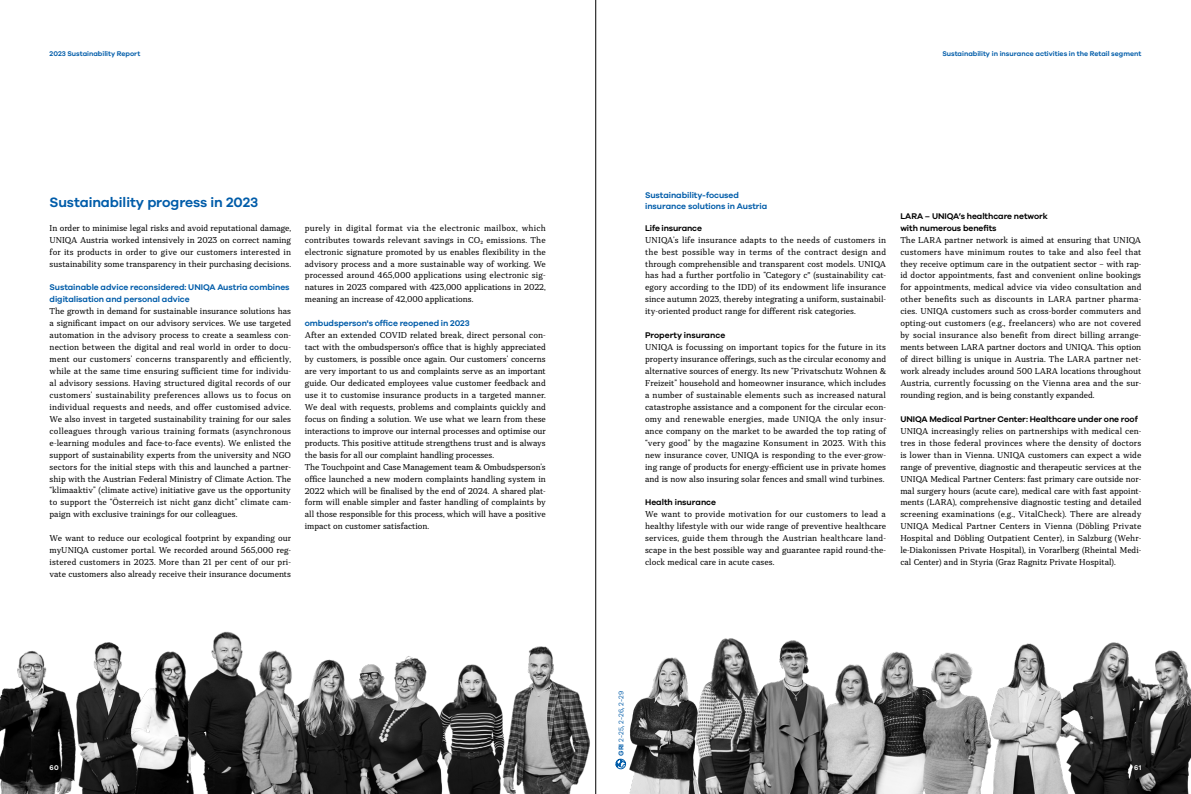
<style>
.page{position:relative;width:1191px;height:794px;background:#fff}
.page>*{position:absolute;margin:0;border:0;box-sizing:border-box;transform-origin:0 0}
.t1{font:600 14px "UNIQA Galano";letter-spacing:-.005em;color:#005ca9}
.t2{font:8.5px/11.9px "Rolleston Text";letter-spacing:-.005em;color:#000;text-align:justify}
.t3{font:600 8.5px/11.9px "UNIQA Galano";letter-spacing:-.005em;color:#005ca9}
.t4{font:600 8.5px/11.9px "UNIQA Galano";letter-spacing:-.005em;color:#000}
.t5{font:600 7px "UNIQA Galano";color:#005ca9}
.t6{font:7px "UNIQA Galano";color:#005ca9}
.t7{font:600 7px "UNIQA Galano";color:#fff}
.s1{font-weight:600}
</style>
<div class="page">
<img style="left:0;top:654px;width:24px;height:140px">
<img style="left:24px;top:651px;width:40px;height:143px">
<img style="left:64px;top:642px;width:115px;height:152px">
<img style="left:451px;top:674px;width:9px;height:120px">
<img style="left:629px;top:664px;width:31px;height:130px">
<img style="left:1114px;top:642px;width:77px;height:152px">
<img style="left:660px;top:638px;width:279px;height:156px">
<img style="left:179px;top:631px;width:272px;height:163px">
<img style="left:460px;top:623px;width:167px;height:171px">
<img style="left:939px;top:642px;width:175px;height:152px">
<hr style="left:595px;top:0;width:1px;height:794px;background:#000">
<svg style="left:615px;top:758px;width:11px;height:13px"></svg>
<p class="t5" style="left:50px;top:50px;width:92px">2023 Sustainability Report</p>
<p class="t5" style="left:942px;top:50px;width:200px">Sustainability in insurance activities in the Retail segment</p>
<h1 class="t1" style="left:50px;top:193px;width:210px">Sustainability progress in 2023</h1>
<p class="t2" style="left:50px;top:222px;width:243px">In order to minimise legal risks and avoid reputational damage, UNIQA Austria worked intensively in 2023 on correct naming for its products in order to give our customers interested in sustainability some transparency in their purchasing decisions.</p>
<p class="t3" style="left:50px;top:281px;width:241px">Sustainable advice reconsidered: UNIQA Austria combines digitalisation and personal advice</p>
<p class="t2" style="left:50px;top:305px;width:243px">The growth in demand for sustainable insurance solutions has a significant impact on our advisory services. We use targeted automation in the advisory process to create a seamless con&shy;nection between the digital and real world in order to docu&shy;ment our customers’ concerns transparently and efficiently, while at the same time ensuring sufficient time for individu&shy;al advisory sessions. Having structured digital records of our customers’ sustainability preferences allows us to focus on individual requests and needs, and offer customised advice.<br>We also invest in targeted sustainability training for our sales colleagues through various training formats (asynchronous e-learning modules and face-to-face events). We enlisted the support of sustainability experts from the university and NGO sectors for the initial steps with this and launched a partner&shy;ship with the Austrian Federal Ministry of Climate Action. The “klimaaktiv” (climate active) initiative gave us the opportunity to support the “Österreich ist nicht ganz dicht” climate cam&shy;paign with exclusive trainings for our colleagues.</p>
<p class="t2" style="left:50px;top:532px;width:243px">We want to reduce our ecological footprint by expanding our myUNIQA customer portal. We recorded around 565,000 reg&shy;istered customers in 2023. More than 21 per cent of our pri&shy;vate customers also already receive their insurance documents</p>
<p class="t2" style="left:305px;top:222px;width:243px">purely in digital format via the electronic mailbox, which contributes towards relevant savings in CO2 emissions. The electronic signature promoted by us enables flexibility in the advisory process and a more sustainable way of working. We processed around 465,000 applications using electronic sig&shy;natures in 2023 compared with 423,000 applications in 2022, meaning an increase of 42,000 applications.</p>
<p class="t3" style="left:305px;top:317px;width:166px">ombudsperson's office reopened in 2023</p>
<p class="t2" style="left:305px;top:329px;width:243px;text-align:left">After an extended COVID related break, direct personal con&shy;tact with the ombudsperson's office that is highly appreciated by customers, is possible once again. Our customers’ concerns are very important to us and complaints serve as an important guide. Our dedicated employees value customer feedback and use it to customise insurance products in a targeted manner.<br>We deal with requests, problems and complaints quickly and focus on finding a solution. We use what we learn from these interactions to improve our internal processes and optimise our products. This positive attitude strengthens trust and is always the basis for all our complaint handling processes.<br>The Touchpoint and Case Management team &amp; Ombudsperson’s office launched a new modern complaints handling system in 2022 which will be finalised by the end of 2024. A shared plat&shy;form will enable simpler and faster handling of complaints by all those responsible for this process, which will have a positive impact on customer satisfaction.</p>
<p class="t3" style="left:645px;top:189px;width:124px;line-height:11px">Sustainability-focused insurance solutions in Austria</p>
<p class="t4" style="left:645px;top:222px;width:58px">Life insurance</p>
<p class="t2" style="left:645px;top:234px;width:242px">UNIQA’s life insurance adapts to the needs of customers in the best possible way in terms of the contract design and through comprehensible and transparent cost models. UNIQA has had a further portfolio in “Category c" (sustainability cat&shy;egory according to the IDD) of its endowment life insurance since autumn 2023, thereby integrating a uniform, sustainabil&shy;ity-oriented product range for different risk categories.</p>
<p class="t4" style="left:645px;top:329px;width:82px">Property insurance</p>
<p class="t2" style="left:645px;top:341px;width:243px">UNIQA is focussing on important topics for the future in its property insurance offerings, such as the circular economy and alternative sources of energy. Its new “Privatschutz Wohnen &amp; Freizeit” household and homeowner insurance, which includes a number of sustainable elements such as increased natural catastrophe assistance and a component for the circular econ&shy;omy and renewable energies, made UNIQA the only insur&shy;ance company on the market to be awarded the top rating of “very good” by the magazine Konsument in 2023. With this new insurance cover, UNIQA is responding to the ever-grow&shy;ing range of products for energy-efficient use in private homes and is now also insuring solar fences and small wind turbines.</p>
<p class="t4" style="left:645px;top:496px;width:72px">Health insurance</p>
<p class="t2" style="left:645px;top:508px;width:242px">We want to provide motivation for our customers to lead a healthy lifestyle with our wide range of preventive healthcare services, guide them through the Austrian healthcare land&shy;scape in the best possible way and guarantee rapid round-the&shy;clock medical care in acute cases.</p>
<p class="t4" style="left:900px;top:210px;width:149px">LARA – UNIQA’s healthcare network with numerous benefits</p>
<p class="t2" style="left:900px;top:234px;width:243px">The LARA partner network is aimed at ensuring that UNIQA customers have minimum routes to take and also feel that they receive optimum care in the outpatient sector – with rap&shy;id doctor appointments, fast and convenient online bookings for appointments, medical advice via video consultation and other benefits such as discounts in LARA partner pharma&shy;cies. UNIQA customers such as cross-border commuters and opting-out customers (e.g., freelancers) who are not covered by social insurance also benefit from direct billing arrange&shy;ments between LARA partner doctors and UNIQA. This option of direct billing is unique in Austria. The LARA partner net&shy;work already includes around 500 LARA locations throughout Austria, currently focussing on the Vienna area and the sur&shy;rounding region, and is being constantly expanded.</p>
<p class="t4" style="left:900px;top:413px;width:239px">UNIQA Medical Partner Center: Healthcare under one roof</p>
<p class="t2" style="left:900px;top:425px;width:243px">UNIQA increasingly relies on partnerships with medical cen&shy;tres in those federal provinces where the density of doctors is lower than in Vienna. UNIQA customers can expect a wide range of preventive, diagnostic and therapeutic services at the UNIQA Medical Partner Centers: fast primary care outside nor&shy;mal surgery hours (acute care), medical care with fast appoint&shy;ments (LARA), comprehensive diagnostic testing and detailed screening examinations (e.g., VitalCheck). There are already UNIQA Medical Partner Centers in Vienna (Döbling Private Hospital and Döbling Outpatient Center), in Salzburg (Wehr&shy;le-Diakonissen Private Hospital), in Vorarlberg (Rheintal Medi&shy;cal Center) and in Styria (Graz Ragnitz Private Hospital).</p>
<p class="t6" style="left:617px;top:756px;width:66px;rotate:-90deg"><span class="s1">GRI</span> 2-25, 2-26, 2-29</p>
<p class="t7" style="left:50px;top:763px;width:11px">60</p>
<p class="t7" style="left:1134px;top:763px;width:8px">61</p>
</div>
